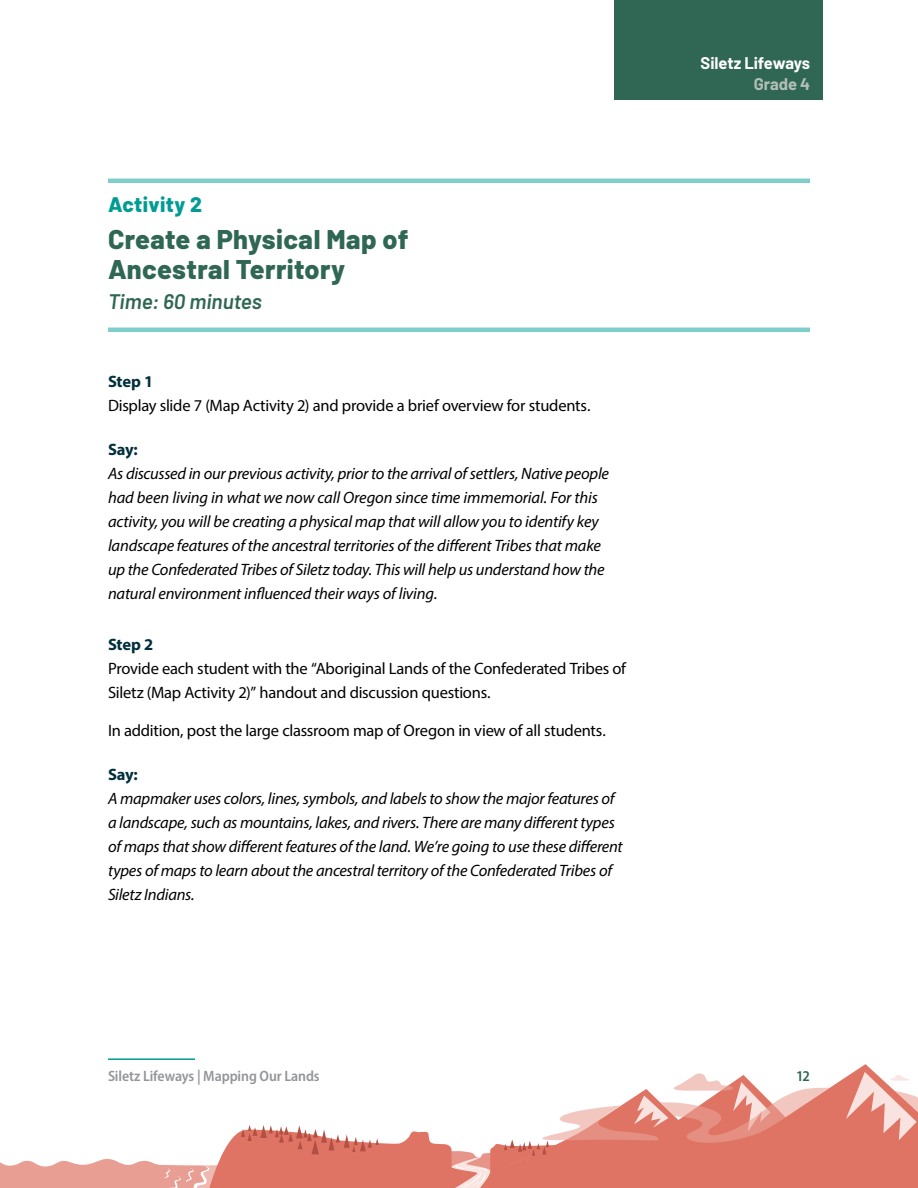
<style>
.page{position:relative;width:918px;height:1188px;background:#fff}
.page>*{position:absolute;margin:0;border:0;box-sizing:border-box;transform-origin:0 0}
.Say_Step{font:800 27px/30px "Barlow";letter-spacing:.01em;color:#306754}
.Activity_Header{font:italic 600 21px "Barlow";color:#306754}
.Body{font:800 21px "Barlow";letter-spacing:.015em;color:#009c94}
.Body-2{font:italic 16.5px/24px "Myriad Pro";letter-spacing:-.015em;color:#000}
.Body-3{font:16.5px/24px "Myriad Pro";letter-spacing:-.015em;color:#000}
.Say_Step-2{font:700 16.5px "Myriad Pro";letter-spacing:-.01em;color:#002f3d}
.t1{font:700 16.5px "Barlow";letter-spacing:-.005em;color:#fff}
.t2{font:700 16.5px "Barlow";color:#b3bfb8}
.t3{font:600 semi-condensed 15px "Myriad Pro";letter-spacing:-.005em;color:#939598}
.t4{font:600 semi-condensed 15px "Myriad Pro";color:#306754}
</style>
<div class="page">
<hr style="left:108px;top:179px;width:702px;height:4px;background:#80cec9">
<hr style="left:108px;top:328px;width:702px;height:4px;background:#80cec9">
<hr style="left:108px;top:1058px;width:87px;height:2px;background:#009c94">
<svg style="left:0;top:1159px;width:205px;height:29px"></svg>
<svg style="left:205px;top:1064px;width:669px;height:124px"></svg>
<svg style="left:241px;top:1125px;width:138px;height:29px"></svg>
<svg style="left:438px;top:1072px;width:480px;height:116px"></svg>
<div style="left:615px;top:0;width:208px;height:99px;background:#306754"></div>
<p class="Body" style="left:108px;top:189px;width:96px">Activity 2</p>
<p class="Say_Step" style="left:108px;top:222px;width:302px">Create a Physical Map of<br>Ancestral Territory</p>
<p class="Activity_Header" style="left:108px;top:286px;width:156px">Time: 60 minutes</p>
<p class="Say_Step-2" style="left:108px;top:371px;width:47px">Step 1</p>
<p class="Body-3" style="left:108px;top:393px;width:484px">Display slide 7 (Map Activity 2) and provide a brief overview for students.</p>
<p class="Say_Step-2" style="left:108px;top:439px;width:31px">Say:</p>
<p class="Body-2" style="left:108px;top:461px;width:503px">As discussed in our previous activity, prior to the arrival of settlers, Native people had been living in what we now call Oregon since time immemorial. For this activity, you will be creating a physical map that will allow you to identify key landscape features of the ancestral territories of the different Tribes that make up the Confederated Tribes of Siletz today. This will help us understand how the natural environment influenced their ways of living.</p>
<p class="Say_Step-2" style="left:108px;top:634px;width:47px">Step 2</p>
<p class="Body-3" style="left:108px;top:656px;width:520px">Provide each student with the “Aboriginal Lands of the Confederated Tribes of<br>Siletz (Map Activity 2)” handout and discussion questions.</p>
<p class="Body-3" style="left:108px;top:718px;width:499px">In addition, post the large classroom map of Oregon in view of all students.</p>
<p class="Say_Step-2" style="left:108px;top:764px;width:31px">Say:</p>
<p class="Body-2" style="left:108px;top:786px;width:516px">A mapmaker uses colors, lines, symbols, and labels to show the major features of a landscape, such as mountains, lakes, and rivers. There are many different types of maps that show different features of the land. We’re going to use these different types of maps to learn about the ancestral territory of the Confederated Tribes of Siletz Indians.</p>
<p class="t1" style="left:701px;top:51px;width:111px">Siletz Lifeways</p>
<p class="t2" style="left:754px;top:72px;width:58px">Grade 4</p>
<p class="t3" style="left:108px;top:1066px;width:213px">Siletz Lifeways | Mapping Our Lands</p>
<p class="t4" style="left:796px;top:1066px;width:15px">12</p>
</div>
